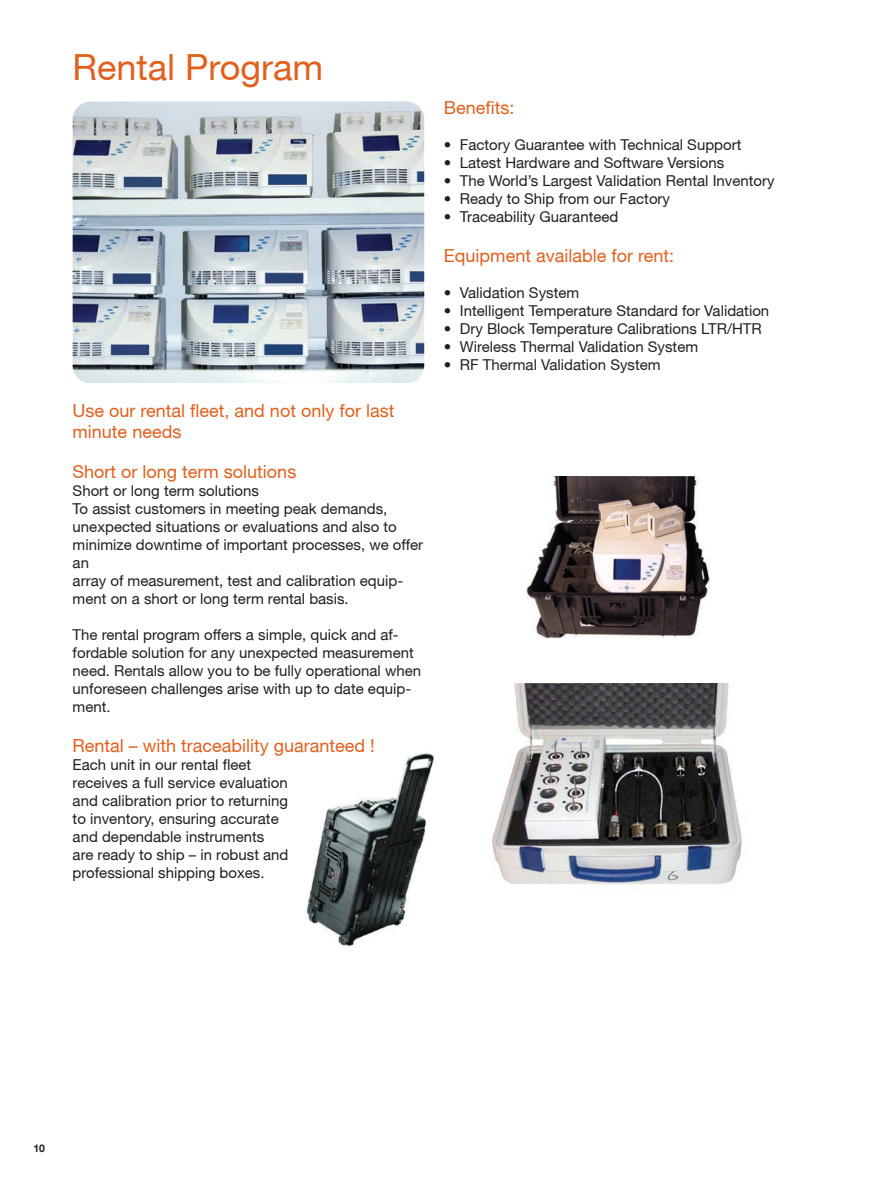
<style>
.page{position:relative;width:891px;height:1188px;background:#fff}
.page>*{position:absolute;margin:0;border:0;box-sizing:border-box;transform-origin:0 0}
.t1{font:36px "Helvetica Neue";color:#e1601e}
.t2{font:18px/21.6px "Helvetica Neue";color:#e1601e}
.t3{font:15px/18px "Helvetica Neue";color:#231f20}
.t4{font:700 10.5px "Helvetica Neue";color:#231f20}
</style>
<div class="page">
<img style="left:73px;top:102px;width:351px;height:281px">
<img style="left:491px;top:684px;width:251px;height:201px">
<img style="left:526px;top:476px;width:184px;height:162px">
<img style="left:306px;top:753px;width:129px;height:194px">
<p class="t1" style="left:73px;top:45px;width:252px">Rental Program</p>
<p class="t2" style="left:73px;top:399px;width:323px">Use our rental fleet, and not only for last minute needs</p>
<p class="t2" style="left:73px;top:461px;width:225px">Short or long term solutions</p>
<p class="t3" style="left:73px;top:481px;width:188px">Short or long term solutions</p>
<p class="t3" style="left:73px;top:499px;width:352px">To assist customers in meeting peak demands, unexpected situations or evaluations and also to minimize downtime of important processes, we offer an</p>
<p class="t3" style="left:73px;top:571px;width:332px">array of measurement, test and calibration equip&shy;ment on a short or long term rental basis.</p>
<p class="t3" style="left:73px;top:625px;width:350px">The rental program offers a simple, quick and af&shy;fordable solution for any unexpected measurement need. Rentals allow you to be fully operational when unforeseen challenges arise with up to date equip&shy;ment.</p>
<p class="t2" style="left:73px;top:734px;width:304px">Rental – with traceability guaranteed !</p>
<p class="t3" style="left:73px;top:755px;width:217px">Each unit in our rental fleet receives a full service evaluation and calibration prior to returning to inventory, ensuring accurate and dependable instruments are ready to ship – in robust and professional shipping boxes.</p>
<p class="t2" style="left:444px;top:97px;width:72px">Benefits:</p>
<p class="t3" style="left:444px;top:136px;width:299px">• Factory Guarantee with Technical Support</p>
<p class="t3" style="left:444px;top:154px;width:282px">• Latest Hardware and Software Versions</p>
<p class="t3" style="left:444px;top:172px;width:332px">• The World’s Largest Validation Rental Inventory</p>
<p class="t3" style="left:444px;top:190px;width:228px">• Ready to Ship from our Factory</p>
<p class="t3" style="left:444px;top:208px;width:176px">• Traceability Guaranteed</p>
<p class="t2" style="left:444px;top:245px;width:232px">Equipment available for rent:</p>
<p class="t3" style="left:444px;top:283px;width:137px">• Validation System</p>
<p class="t3" style="left:444px;top:301px;width:327px">• Intelligent Temperature Standard for Validation</p>
<p class="t3" style="left:444px;top:319px;width:319px">• Dry Block Temperature Calibrations LTR/HTR</p>
<p class="t3" style="left:444px;top:337px;width:256px">• Wireless Thermal Validation System</p>
<p class="t3" style="left:444px;top:355px;width:218px">• RF Thermal Validation System</p>
<p class="t4" style="left:33px;top:1142px;width:13px">10</p>
</div>
